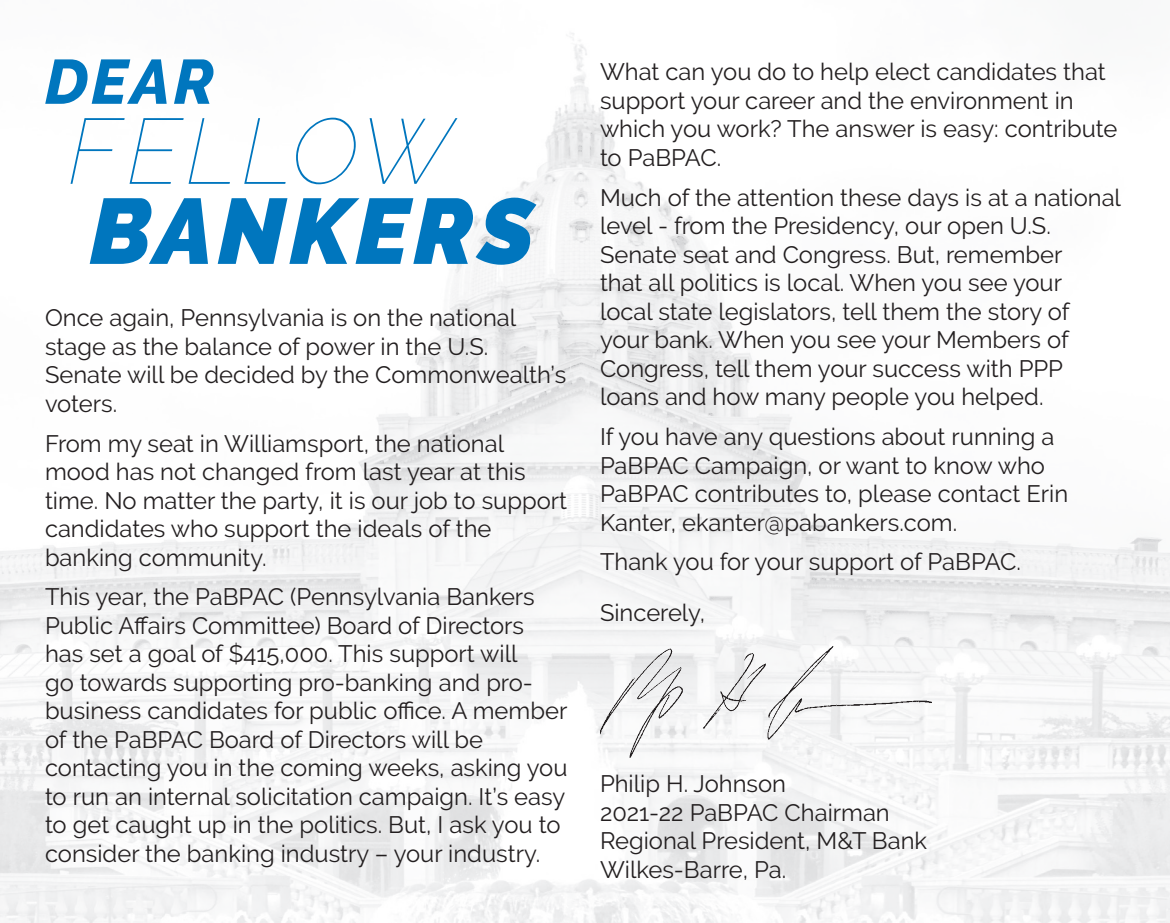
<style>
.page{position:relative;width:1170px;height:923px;background:#fff}
.page>*{position:absolute;margin:0;border:0;box-sizing:border-box;transform-origin:0 0}
.t1{font:italic 900 92.5px "Raleway";letter-spacing:.05em;color:#0076be}
.t2{font:italic 100 92.5px "Raleway";letter-spacing:.05em;color:#0076be}
.t3{font:italic 800 62.5px "Raleway";color:#0076be}
.t4{font:23.75px/28.5px "Raleway";color:#231f20}
</style>
<div class="page">
<img style="left:0;top:33px;width:1170px;height:889px">
<img style="left:600px;top:647px;width:332px;height:110px">
<p class="t3" style="left:45px;top:46px;width:171px">DEAR</p>
<p class="t2" style="left:68px;top:97px;width:385px">FELLOW</p>
<p class="t1" style="left:90px;top:178px;width:445px">BANKERS</p>
<p class="t4" style="left:45px;top:303px;width:523px">Once again, Pennsylvania is on the national stage as the balance of power in the U.S.<br>Senate will be decided by the Commonwealth’s voters.</p>
<p class="t4" style="left:45px;top:429px;width:524px">From my seat in Williamsport, the national mood has not changed from last year at this time. No matter the party, it is our job to support candidates who support the ideals of the banking community.</p>
<p class="t4" style="left:45px;top:582px;width:524px">This year, the PaBPAC (Pennsylvania Bankers Public Affairs Committee) Board of Directors has set a goal of $415,000. This support will<br>go towards supporting pro-banking and pro&shy;business candidates for public office. A member of the PaBPAC Board of Directors will be contacting you in the coming weeks, asking you to run an internal solicitation campaign. It’s easy to get caught up in the politics. But, I ask you to consider the banking industry – your industry.</p>
<p class="t4" style="left:600px;top:58px;width:519px">What can you do to help elect candidates that support your career and the environment in which you work? The answer is easy: contribute to PaBPAC.</p>
<p class="t4" style="left:600px;top:183px;width:523px">Much of the attention these days is at a national level - from the Presidency, our open U.S.<br>Senate seat and Congress. But, remember<br>that all politics is local. When you see your<br>local state legislators, tell them the story of your bank. When you see your Members of Congress, tell them your success with PPP loans and how many people you helped.</p>
<p class="t4" style="left:600px;top:422px;width:470px">If you have any questions about running a PaBPAC Campaign, or want to know who PaBPAC contributes to, please contact Erin Kanter, ekanter@pabankers.com.</p>
<p class="t4" style="left:600px;top:547px;width:422px">Thank you for your support of PaBPAC.</p>
<p class="t4" style="left:600px;top:598px;width:107px">Sincerely,</p>
<p class="t4" style="left:600px;top:769px;width:188px">Philip H. Johnson</p>
<p class="t4" style="left:600px;top:798px;width:291px">2021-22 PaBPAC Chairman</p>
<p class="t4" style="left:600px;top:826px;width:329px">Regional President, M&amp;T Bank</p>
<p class="t4" style="left:600px;top:855px;width:188px">Wilkes-Barre, Pa.</p>
</div>
